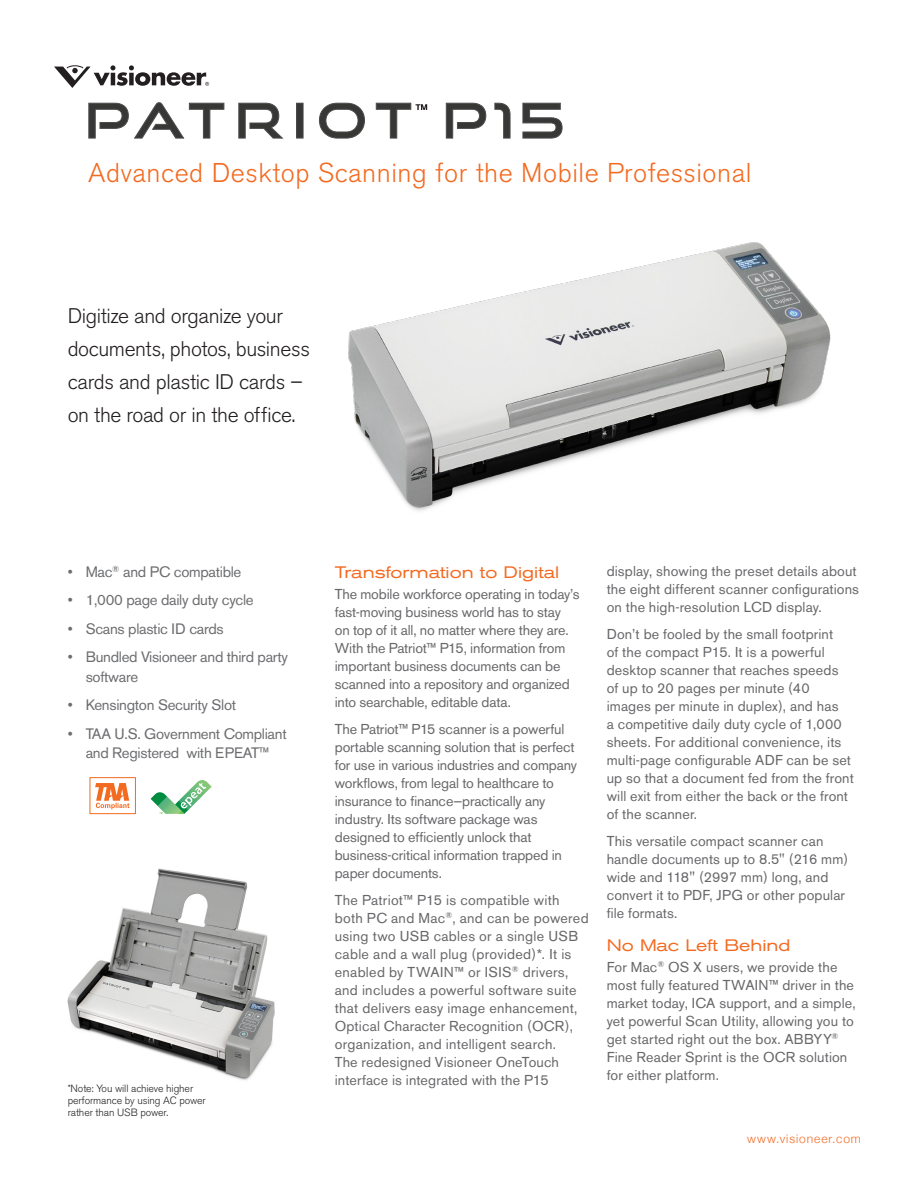
<style>
.page{position:relative;width:918px;height:1188px;background:#fff}
.page>*{position:absolute;margin:0;border:0;box-sizing:border-box;transform-origin:0 0}
.subhead{font:300 27px "Akzidenz Grotesk BE";letter-spacing:.02em;color:#f36a21}
.Body_grey{font:300 21px/33px "Akzidenz Grotesk BE";letter-spacing:-.02em;color:#231f20}
.subhead-2{font:expanded 16.5px "Akzidenz Grotesk BE";color:#f36a21}
.t1{font:15px/19.5px "Akzidenz Grotesk BE";letter-spacing:-.02em;color:#6c6d70}
.Body_grey-2{font:14.25px/18px "Akzidenz Grotesk BE";letter-spacing:.01em;color:#67676a}
.Body_grey-3{font:14.25px/18px "Akzidenz Grotesk BE";letter-spacing:-.01em;color:#67676a}
.copyright_boilerplat{font:300 12px "Helvetica Neue";letter-spacing:.075em;color:#f36a21}
.Legal_text{font:300 10.5px/12px "Akzidenz Grotesk BE";letter-spacing:-.01em;color:#231f20}
</style>
<div class="page">
<img style="left:67px;top:868px;width:208px;height:212px">
<svg style="left:54px;top:65px;width:155px;height:23px"></svg>
<div style="left:90px;top:777px;width:46px;height:37px;border:1px solid #f36a21"></div>
<svg style="left:95px;top:783px;width:35px;height:26px"></svg>
<svg style="left:151px;top:780px;width:61px;height:34px"></svg>
<svg style="left:89px;top:102px;width:135px;height:36px"></svg>
<svg style="left:238px;top:103px;width:45px;height:35px"></svg>
<div style="left:297px;top:103px;width:6px;height:35px;background:#373736"></div>
<div style="left:296px;top:103px;width:7px;height:35px;border:1px solid #231f20"></div>
<svg style="left:319px;top:103px;width:46px;height:35px"></svg>
<svg style="left:446px;top:103px;width:40px;height:35px"></svg>
<svg style="left:494px;top:103px;width:17px;height:35px"></svg>
<svg style="left:522px;top:103px;width:40px;height:35px"></svg>
<svg style="left:376px;top:103px;width:51px;height:35px"></svg>
<img style="left:348px;top:242px;width:483px;height:269px">
<p class="subhead" style="left:88px;top:158px;width:665px">Advanced Desktop Scanning for the Mobile Professional</p>
<p class="Body_grey" style="left:68px;top:300px;width:244px">Digitize and organize your documents, photos, business cards and plastic ID cards – on the road or in the office.</p>
<p class="t1" style="left:68px;top:562px;width:175px">• Mac<sup>®</sup> and PC compatible</p>
<p class="t1" style="left:68px;top:590px;width:188px">• 1,000 page daily duty cycle</p>
<p class="t1" style="left:68px;top:619px;width:158px">• Scans plastic ID cards</p>
<p class="t1" style="left:86px;top:647px;width:204px;text-indent:-18px">• Bundled Visioneer and third party software</p>
<p class="t1" style="left:68px;top:695px;width:170px">• Kensington Security Slot</p>
<p class="t1" style="left:68px;top:724px;width:221px;text-align:center">• TAA U.S. Government Compliant and Registered with EPEAT™</p>
<p class="Legal_text" style="left:68px;top:1082px;width:140px">*Note: You will achieve higher performance by using AC power rather than USB power.</p>
<p class="subhead-2" style="left:335px;top:563px;width:226px">Transformation to Digital</p>
<p class="Body_grey-3" style="left:335px;top:585px;width:246px">The mobile workforce operating in today’s fast-moving business world has to stay<br>on top of it all, no matter where they are.<br>With the Patriot™ P15, information from important business documents can be scanned into a repository and organized into searchable, editable data.</p>
<p class="Body_grey-3" style="left:335px;top:720px;width:244px">The Patriot™ P15 scanner is a powerful portable scanning solution that is perfect for use in various industries and company workflows, from legal to healthcare to insurance to finance—practically any industry. Its software package was designed to efficiently unlock that business-critical information trapped in paper documents.</p>
<p class="Body_grey-2" style="left:335px;top:891px;width:255px">The Patriot™ P15 is compatible with both PC and Mac<sup>®</sup>, and can be powered using two USB cables or a single USB cable and a wall plug (provided)*. It is enabled by TWAIN™ or ISIS<sup>®</sup> drivers, and includes a powerful software suite that delivers easy image enhancement, Optical Character Recognition (OCR), organization, and intelligent search.<br>The redesigned Visioneer OneTouch interface is integrated with the P15</p>
<p class="Body_grey-2" style="left:607px;top:562px;width:254px">display, showing the preset details about the eight different scanner configurations on the high-resolution LCD display.</p>
<p class="Body_grey-2" style="left:607px;top:625px;width:249px">Don’t be fooled by the small footprint<br>of the compact P15. It is a powerful desktop scanner that reaches speeds<br>of up to 20 pages per minute (40 images per minute in duplex), and has<br>a competitive daily duty cycle of 1,000 sheets. For additional convenience, its multi-page configurable ADF can be set up so that a document fed from the front will exit from either the back or the front of the scanner.</p>
<p class="Body_grey-2" style="left:607px;top:832px;width:243px">This versatile compact scanner can handle documents up to 8.5" (216 mm) wide and 118" (2997 mm) long, and convert it to PDF, JPG or other popular file formats.</p>
<p class="subhead-2" style="left:607px;top:936px;width:185px">No Mac Left Behind</p>
<p class="Body_grey-2" style="left:607px;top:958px;width:251px">For Mac<sup>®</sup> OS X users, we provide the most fully featured TWAIN™ driver in the market today, ICA support, and a simple, yet powerful Scan Utility, allowing you to get started right out the box. ABBYY<sup>® </sup>Fine Reader Sprint is the OCR solution for either platform.</p>
<p class="copyright_boilerplat" style="left:747px;top:1129px;width:115px">www.visioneer.com</p>
</div>
